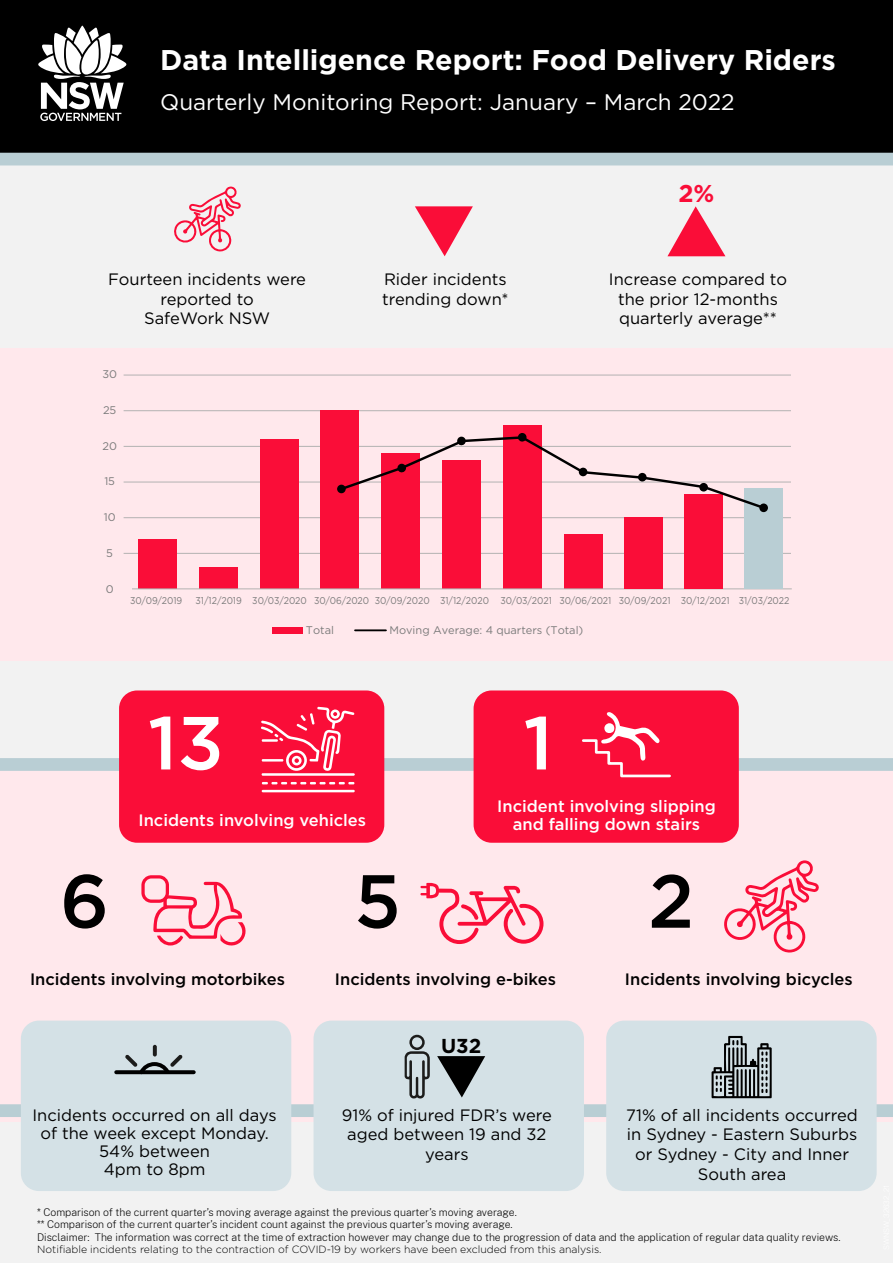
<style>
.page{position:relative;width:893px;height:1263px;background:#fff}
.page>*{position:absolute;margin:0;border:0;box-sizing:border-box;transform-origin:0 0}
.Body{font:500 75px "Gotham";color:#fff}
.Body-2{font:500 75px "Gotham";color:#000}
.t1{font:700 28.5px "Gotham";color:#fff}
.t2{font:700 24.3px "Gotham";color:#fa0d38}
.t3{font:22.5px "Gotham";color:#fff}
.t4{font:700 20.1px "Gotham";color:#000}
.Body-3{font:16.5px/19.8px "Gotham";color:#000;text-align:center}
.Body-4{font:500 16.5px "Gotham";color:#000}
.Body-5{font:500 16.5px/18px "Gotham";color:#fff;text-align:center}
.t5{font:11.1px "Gotham";color:#7b7b7b}
.t6{font:200 10.5px "Public Sans NSW";color:#000}
.t7{font:300 10.5px "Gotham";color:#000}
.t8{font:9.75px "Gotham";color:#7b7b7b;scale:.9 1}
</style>
<div class="page">
<div style="left:0;top:165px;width:893px;height:1098px;background:#f2f2f2"></div>
<svg style="left:0;top:0;width:893px;height:165px;background:#0e1010"></svg>
<div style="left:0;top:760px;width:893px;height:361px;background:#ffe8ec"></div>
<div style="left:0;top:349px;width:893px;height:312px;background:#ffe8ec"></div>
<div style="left:0;top:758px;width:893px;height:13px;background:#b9ced4"></div>
<div style="left:0;top:1104px;width:893px;height:13px;background:#b9ced4"></div>
<div style="left:119px;top:690px;width:265px;height:153px;background:#fa0d38;border-radius:18px"></div>
<div style="left:21px;top:1020px;width:270px;height:171px;background:#d4e1e6;border-radius:18px"></div>
<div style="left:314px;top:1020px;width:270px;height:171px;background:#d4e1e6;border-radius:18px"></div>
<div style="left:606px;top:1020px;width:271px;height:171px;background:#d4e1e6;border-radius:18px"></div>
<div style="left:474px;top:690px;width:265px;height:153px;background:#fa0d38;border-radius:18px"></div>
<hr style="left:124px;top:553px;width:667px;height:1px;background:#b3b2b2">
<hr style="left:124px;top:517px;width:667px;height:1px;background:#b3b2b2">
<hr style="left:124px;top:482px;width:667px;height:1px;background:#b3b2b2">
<hr style="left:124px;top:446px;width:667px;height:1px;background:#b3b2b2">
<hr style="left:124px;top:410px;width:667px;height:1px;background:#b3b2b2">
<hr style="left:124px;top:375px;width:667px;height:1px;background:#b3b2b2">
<div style="left:564px;top:534px;width:38px;height:55px;background:#fa0d38"></div>
<div style="left:503px;top:425px;width:38px;height:164px;background:#fa0d38"></div>
<div style="left:442px;top:461px;width:39px;height:128px;background:#fa0d38"></div>
<div style="left:381px;top:453px;width:39px;height:136px;background:#fa0d38"></div>
<div style="left:321px;top:411px;width:38px;height:178px;background:#fa0d38"></div>
<div style="left:260px;top:439px;width:38px;height:150px;background:#fa0d38"></div>
<div style="left:199px;top:567px;width:38px;height:22px;background:#fa0d38"></div>
<div style="left:138px;top:539px;width:39px;height:50px;background:#fa0d38"></div>
<hr style="left:132px;top:588px;width:660px;height:1px;background:#b3b2b2">
<div style="left:272px;top:627px;width:31px;height:6px;background:#fa0d38"></div>
<hr style="left:355px;top:629px;width:31px;height:2px;background:#000">
<div style="left:625px;top:517px;width:38px;height:72px;background:#fa0d38"></div>
<div style="left:685px;top:494px;width:38px;height:95px;background:#fa0d38"></div>
<div style="left:745px;top:489px;width:38px;height:100px;background:#b9ced4"></div>
<svg style="left:338px;top:433px;width:429px;height:78px"></svg>
<svg style="left:173px;top:187px;width:68px;height:65px"></svg>
<svg style="left:667px;top:206px;width:58px;height:50px"></svg>
<svg style="left:262px;top:790px;width:93px;height:2px"></svg>
<svg style="left:261px;top:782px;width:94px;height:2px"></svg>
<svg style="left:261px;top:707px;width:94px;height:69px"></svg>
<svg style="left:415px;top:206px;width:58px;height:50px"></svg>
<svg style="left:141px;top:875px;width:105px;height:71px"></svg>
<svg style="left:420px;top:883px;width:123px;height:61px"></svg>
<svg style="left:153px;top:1045px;width:4px;height:11px"></svg>
<svg style="left:116px;top:1070px;width:78px;height:4px"></svg>
<svg style="left:125px;top:1055px;width:58px;height:20px"></svg>
<svg style="left:405px;top:1034px;width:25px;height:65px"></svg>
<svg style="left:437px;top:1056px;width:48px;height:41px"></svg>
<svg style="left:711px;top:1036px;width:61px;height:62px"></svg>
<svg style="left:38px;top:26px;width:88px;height:95px"></svg>
<svg style="left:724px;top:860px;width:95px;height:93px"></svg>
<svg style="left:582px;top:712px;width:89px;height:65px"></svg>
<p class="t1" style="left:160px;top:41px;width:677px">Data Intelligence Report: Food Delivery Riders</p>
<p class="t3" style="left:160px;top:88px;width:576px">Quarterly Monitoring Report: January – March 2022</p>
<h3 class="t2" style="left:678px;top:178px;width:38px">2%</h3>
<p class="Body-3" style="left:108px;top:269px;width:199px">Fourteen incidents were reported to<br>SafeWork NSW</p>
<p class="Body-3" style="left:382px;top:269px;width:128px;text-align:left">Rider incidents trending down*</p>
<p class="Body-3" style="left:609px;top:269px;width:180px">Increase compared to the prior 12-months quarterly average**</p>
<p class="t5" style="left:102px;top:367px;width:16px">30</p>
<p class="t5" style="left:103px;top:403px;width:15px">25</p>
<p class="t5" style="left:102px;top:439px;width:16px">20</p>
<p class="t5" style="left:104px;top:474px;width:12px">15</p>
<p class="t5" style="left:104px;top:510px;width:13px">10</p>
<p class="t5" style="left:106px;top:546px;width:8px">5</p>
<p class="t5" style="left:106px;top:582px;width:9px">0</p>
<p class="t8" style="left:130px;top:594px;width:60px">30/09/2019</p>
<p class="t8" style="left:195px;top:594px;width:661px">31/12/2019 30/03/2020 30/06/2020 30/09/2020 31/12/2020 30/03/2021 30/06/2021 30/09/2021 30/12/2021 31/03/2022</p>
<p class="t5" style="left:306px;top:623px;width:30px">Total</p>
<p class="t5" style="left:389px;top:623px;width:195px">Moving Average: 4 quarters (Total)</p>
<p class="Body-2" style="left:60px;top:852px;width:51px">6</p>
<p class="Body" style="left:148px;top:694px;width:78px">13</p>
<p class="Body-5" style="left:138px;top:811px;width:229px">Incidents involving vehicles</p>
<p class="Body-2" style="left:354px;top:852px;width:48px">5</p>
<p class="Body" style="left:523px;top:694px;width:31px">1</p>
<p class="Body-5" style="left:497px;top:797px;width:220px">Incident involving slipping and falling down stairs</p>
<p class="Body-2" style="left:648px;top:852px;width:47px">2</p>
<p class="Body-4" style="left:30px;top:968px;width:256px">Incidents involving motorbikes</p>
<p class="Body-4" style="left:335px;top:968px;width:222px">Incidents involving e-bikes</p>
<p class="Body-4" style="left:625px;top:968px;width:229px">Incidents involving bicycles</p>
<h3 class="t4" style="left:441px;top:1032px;width:42px">U32</h3>
<p class="Body-3" style="left:32px;top:1105px;width:246px;line-height:18px">Incidents occurred on all days of the week except Monday.<br>54% between<br>4pm to 8pm</p>
<p class="Body-3" style="left:342px;top:1104px;width:212px">91% of injured FDR’s were aged between 19 and 32 years</p>
<p class="Body-3" style="left:626px;top:1104px;width:233px">71% of all incidents occurred in Sydney - Eastern Suburbs or Sydney - City and Inner<br>South area</p>
<p class="t6" style="left:37px;top:1204px;width:481px">* Comparison of the current quarter’s moving average against the previous quarter’s moving average.</p>
<p class="t6" style="left:37px;top:1217px;width:477px">** Comparison of the current quarter’s incident count against the previous quarter’s moving average.</p>
<p class="t6" style="left:37px;top:1229px;width:805px">Disclaimer: The information was correct at the time of extraction however may change due to the progression of data and the application of regular data quality reviews.</p>
<p class="t7" style="left:37px;top:1243px;width:566px">Notifiable incidents relating to the contraction of COVID-19 by workers have been excluded from this analysis.</p>
</div>
